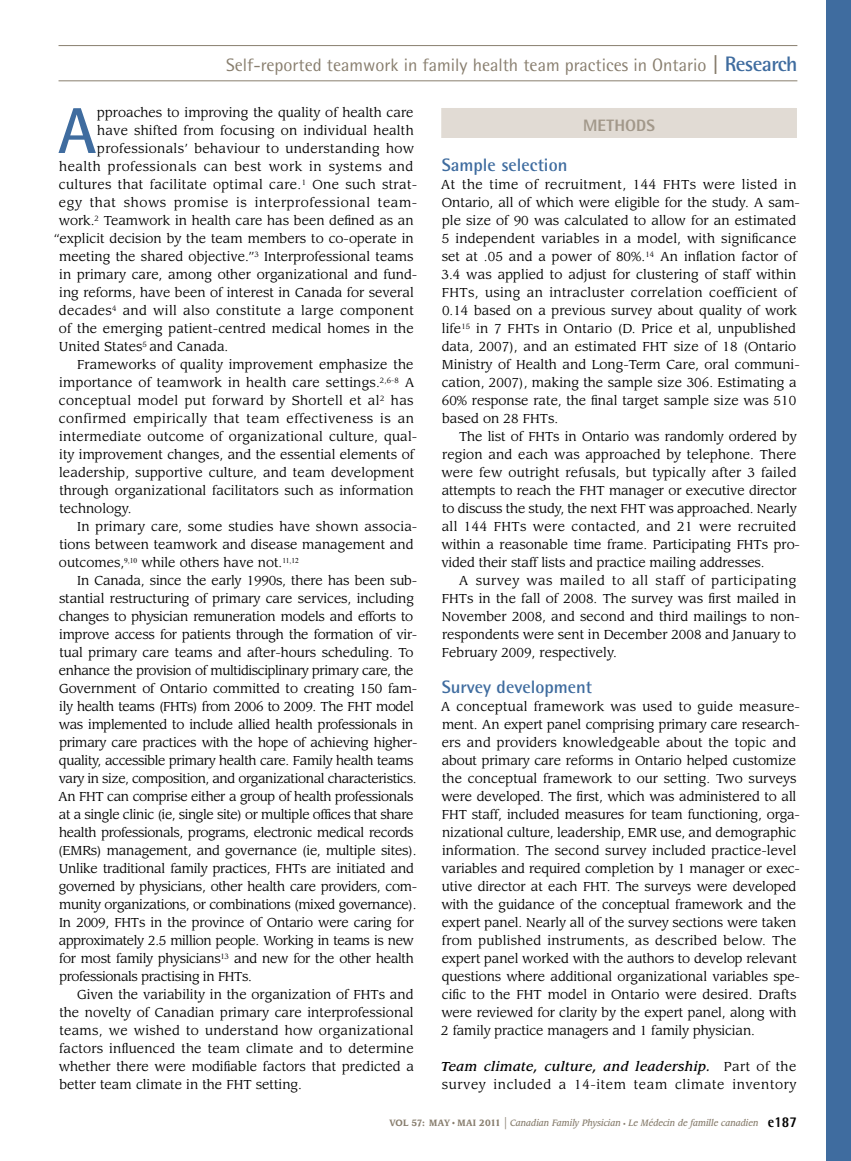
<style>
.page{position:relative;width:851px;height:1161px;background:#fff}
.page>*{position:absolute;margin:0;border:0;box-sizing:border-box;transform-origin:0 0}
.t1{font:700 64.95px "Rotis Semi Sans Std";color:#3f6c9f}
.t2{font:18px "Rotis Semi Sans Std";color:#887e6e}
.t3{font:700 18px "Rotis Semi Sans Std";color:#3f6c9f}
.t4{font:800 16.5px "Rotis Semi Sans Std";letter-spacing:.005em;color:#a2988a}
.t5{font:12.75px/18px "Leawood Std";color:#000}
.t6{font:12.75px "Leawood Std";letter-spacing:-.03em;color:#000}
.t7{font:12.75px "Leawood Std";letter-spacing:-.025em;color:#000}
.t8{font:12.75px "Leawood Std";letter-spacing:-.02em;color:#000}
.t9{font:12.75px "Leawood Std";letter-spacing:.025em;color:#000}
.t10{font:12.75px/18px "Leawood Std";letter-spacing:.045em;color:#000}
.t11{font:12.75px "Leawood Std";letter-spacing:.02em;color:#000}
.t12{font:12.75px "Leawood Std";letter-spacing:.035em;color:#000}
.t13{font:12.75px "Leawood Std";letter-spacing:.03em;color:#000}
.t14{font:italic 500 9px "Leawood Std";color:#887e6e;scale:.9 1}
.s1{font-weight:700;font-size:21px}
.s2{font-weight:700;font-size:21px;color:#3f6c9f}
.s3{font-weight:500;font-style:italic}
.s4{font-weight:700;font-style:normal}
.s5{font-family:"Times";font-weight:400;font-style:normal}
.s6{font-weight:400;font-style:normal;font-size:15px}
.s7{font-style:normal;font-size:6px}
.s8{font-family:"Rotis Semi Sans Std";font-weight:800;font-style:normal;font-size:15px;color:#000}
</style>
<div class="page">
<div style="left:826px;top:0;width:24px;height:1161px;background:#3f6c9f"></div>
<hr style="left:58px;top:45px;width:739px;height:1px;background:#887e6e">
<hr style="left:58px;top:80px;width:739px;height:1px;background:#887e6e">
<div style="left:441px;top:108px;width:355px;height:30px;background:#e1dbd4"></div>
<h2 class="t2" style="left:226px;top:55px;width:572px">Self-reported teamwork in family health team practices in Ontario <span class="s1">|</span> <span class="s2">Research</span></h2>
<h1 class="t1" style="left:58px;top:91px;width:40px">A</h1>
<p class="t5" style="left:97px;top:104px;width:318px">pproaches to improving the quality of health care</p>
<p class="t5" style="left:97px;top:122px;width:318px">have shifted from focusing on individual health</p>
<p class="t9" style="left:97px;top:141px;width:318px">professionals’ behaviour to understanding how</p>
<p class="t12" style="left:59px;top:159px;width:355px">health professionals can best work in systems and</p>
<p class="t9" style="left:59px;top:177px;width:360px">cultures that facilitate optimal care.<sup>1</sup> One such strat-</p>
<p class="t10" style="left:59px;top:194px;width:360px">egy that shows promise is interprofessional team-</p>
<p class="t5" style="left:59px;top:212px;width:356px">work.<sup>2</sup> Teamwork in health care has been defined as an</p>
<p class="t5" style="left:54px;top:230px;width:361px">“explicit decision by the team members to co-operate in</p>
<p class="t5" style="left:59px;top:248px;width:356px">meeting the shared objective.”<sup>3</sup> Interprofessional teams</p>
<p class="t5" style="left:59px;top:266px;width:359px">in primary care, among other organizational and fund-</p>
<p class="t5" style="left:59px;top:284px;width:356px">ing reforms, have been of interest in Canada for several</p>
<p class="t9" style="left:59px;top:303px;width:356px">decades<sup>4</sup> and will also constitute a large component</p>
<p class="t5" style="left:59px;top:320px;width:356px">of the emerging patient-centred medical homes in the</p>
<p class="t5" style="left:59px;top:338px;width:171px">United States<sup>5</sup> and Canada.</p>
<p class="t5" style="left:77px;top:356px;width:338px">Frameworks of quality improvement emphasize the</p>
<p class="t5" style="left:59px;top:374px;width:356px">importance of teamwork in health care settings.<sup>2,6-8</sup> A</p>
<p class="t13" style="left:59px;top:393px;width:356px">conceptual model put forward by Shortell et al<sup>2</sup> has</p>
<p class="t12" style="left:59px;top:411px;width:356px">confirmed empirically that team effectiveness is an</p>
<p class="t11" style="left:59px;top:429px;width:359px">intermediate outcome of organizational culture, qual-</p>
<p class="t5" style="left:59px;top:446px;width:356px">ity improvement changes, and the essential elements of</p>
<p class="t5" style="left:59px;top:464px;width:357px">leadership, supportive culture, and team development</p>
<p class="t5" style="left:59px;top:482px;width:356px">through organizational facilitators such as information</p>
<p class="t5" style="left:59px;top:500px;width:74px">technology.</p>
<p class="t5" style="left:77px;top:518px;width:341px">In primary care, some studies have shown associa-</p>
<p class="t5" style="left:59px;top:536px;width:356px">tions between teamwork and disease management and</p>
<p class="t5" style="left:59px;top:554px;width:241px">outcomes,<sup>9,10</sup> while others have not.<sup>11,12</sup></p>
<p class="t5" style="left:77px;top:572px;width:341px">In Canada, since the early 1990s, there has been sub-</p>
<p class="t5" style="left:59px;top:590px;width:356px">stantial restructuring of primary care services, including</p>
<p class="t7" style="left:59px;top:609px;width:356px">changes to physician remuneration models and efforts to</p>
<p class="t8" style="left:59px;top:627px;width:359px">improve access for patients through the formation of vir-</p>
<p class="t5" style="left:59px;top:644px;width:356px">tual primary care teams and after-hours scheduling. To</p>
<p class="t6" style="left:59px;top:663px;width:356px">enhance the provision of multidisciplinary primary care, the</p>
<p class="t5" style="left:59px;top:680px;width:359px">Government of Ontario committed to creating 150 fam-</p>
<p class="t6" style="left:59px;top:699px;width:356px">ily health teams (FHTs) from 2006 to 2009. The FHT model</p>
<p class="t7" style="left:59px;top:717px;width:356px">was implemented to include allied health professionals in</p>
<p class="t8" style="left:59px;top:735px;width:359px">primary care practices with the hope of achieving higher-</p>
<p class="t6" style="left:59px;top:753px;width:356px">quality, accessible primary health care. Family health teams</p>
<p class="t6" style="left:59px;top:771px;width:359px">vary in size, composition, and organizational characteristics.</p>
<p class="t6" style="left:58px;top:789px;width:357px">An FHT can comprise either a group of health professionals</p>
<p class="t6" style="left:59px;top:807px;width:356px">at a single clinic (ie, single site) or multiple offices that share</p>
<p class="t6" style="left:59px;top:825px;width:356px">health professionals, programs, electronic medical records</p>
<p class="t5" style="left:58px;top:842px;width:360px">(EMRs) management, and governance (ie, multiple sites).</p>
<p class="t8" style="left:59px;top:861px;width:356px">Unlike traditional family practices, FHTs are initiated and</p>
<p class="t7" style="left:59px;top:879px;width:360px">governed by physicians, other health care providers, com-</p>
<p class="t6" style="left:59px;top:897px;width:358px">munity organizations, or combinations (mixed governance).</p>
<p class="t8" style="left:59px;top:915px;width:356px">In 2009, FHTs in the province of Ontario were caring for</p>
<p class="t6" style="left:59px;top:933px;width:356px">approximately 2.5 million people. Working in teams is new</p>
<p class="t7" style="left:59px;top:951px;width:356px">for most family physicians<sup>13</sup> and new for the other health</p>
<p class="t6" style="left:59px;top:969px;width:194px">professionals practising in FHTs.</p>
<p class="t5" style="left:77px;top:986px;width:338px">Given the variability in the organization of FHTs and</p>
<p class="t5" style="left:59px;top:1004px;width:356px">the novelty of Canadian primary care interprofessional</p>
<p class="t11" style="left:59px;top:1023px;width:356px">teams, we wished to understand how organizational</p>
<p class="t5" style="left:59px;top:1040px;width:356px">factors influenced the team climate and to determine</p>
<p class="t5" style="left:59px;top:1058px;width:357px">whether there were modifiable factors that predicted a</p>
<p class="t5" style="left:59px;top:1076px;width:244px">better team climate in the FHT setting.</p>
<p class="t4" style="left:583px;top:114px;width:73px">METHODS</p>
<h2 class="t3" style="left:441px;top:154px;width:127px">Sample selection</h2>
<p class="t5" style="left:441px;top:176px;width:361px">At the time of recruitment, 144 FHTs were listed in Ontario, all of which were eligible for the study. A sam&shy;ple size of 90 was calculated to allow for an estimated 5 independent variables in a model, with significance set at .05 and a power of 80%.<sup>14</sup> An inflation factor of 3.4 was applied to adjust for clustering of staff within FHTs, using an intracluster correlation coefficient of 0.14 based on a previous survey about quality of work life<sup>15</sup> in 7 FHTs in Ontario (D. Price et al, unpublished data, 2007), and an estimated FHT size of 18 (Ontario Ministry of Health and Long-Term Care, oral communi&shy;cation, 2007), making the sample size 306. Estimating a 60% response rate, the final target sample size was 510 based on 28 FHTs.</p>
<p class="t5" style="left:441px;top:428px;width:360px;text-indent:18px">The list of FHTs in Ontario was randomly ordered by region and each was approached by telephone. There were few outright refusals, but typically after 3 failed attempts to reach the FHT manager or executive director to discuss the study, the next FHT was approached. Nearly all 144 FHTs were contacted, and 21 were recruited within a reasonable time frame. Participating FHTs pro&shy;vided their staff lists and practice mailing addresses.</p>
<p class="t5" style="left:442px;top:572px;width:359px;text-indent:17px">A survey was mailed to all staff of participating FHTs in the fall of 2008. The survey was first mailed in November 2008, and second and third mailings to non&shy;respondents were sent in December 2008 and January to February 2009, respectively.</p>
<h2 class="t3" style="left:441px;top:676px;width:152px">Survey development</h2>
<p class="t5" style="left:441px;top:698px;width:361px">A conceptual framework was used to guide measure&shy;ment. An expert panel comprising primary care research&shy;ers and providers knowledgeable about the topic and about primary care reforms in Ontario helped customize the conceptual framework to our setting. Two surveys were developed. The first, which was administered to all FHT staff, included measures for team functioning, orga&shy;nizational culture, leadership, EMR use, and demographic information. The second survey included practice-level variables and required completion by 1 manager or exec&shy;utive director at each FHT. The surveys were developed with the guidance of the conceptual framework and the expert panel. Nearly all of the survey sections were taken from published instruments, as described below. The expert panel worked with the authors to develop relevant questions where additional organizational variables spe&shy;cific to the FHT model in Ontario were desired. Drafts were reviewed for clarity by the expert panel, along with 2 family practice managers and 1 family physician.</p>
<p class="t10" style="left:441px;top:1058px;width:357px"><span class="s3">Team climate, culture, and leadership.</span> Part of the survey included a 14-item team climate inventory</p>
<p class="t14" style="left:389px;top:1118px;width:454px"><span class="s4">Vol 57: MAY</span> <span class="s5">•</span> <span class="s4">MAI 2011</span> <span class="s6">|</span> Canadian Family Physician <span class="s7">•</span> Le Médecin de famille canadien <span class="s8">e187</span></p>
</div>
